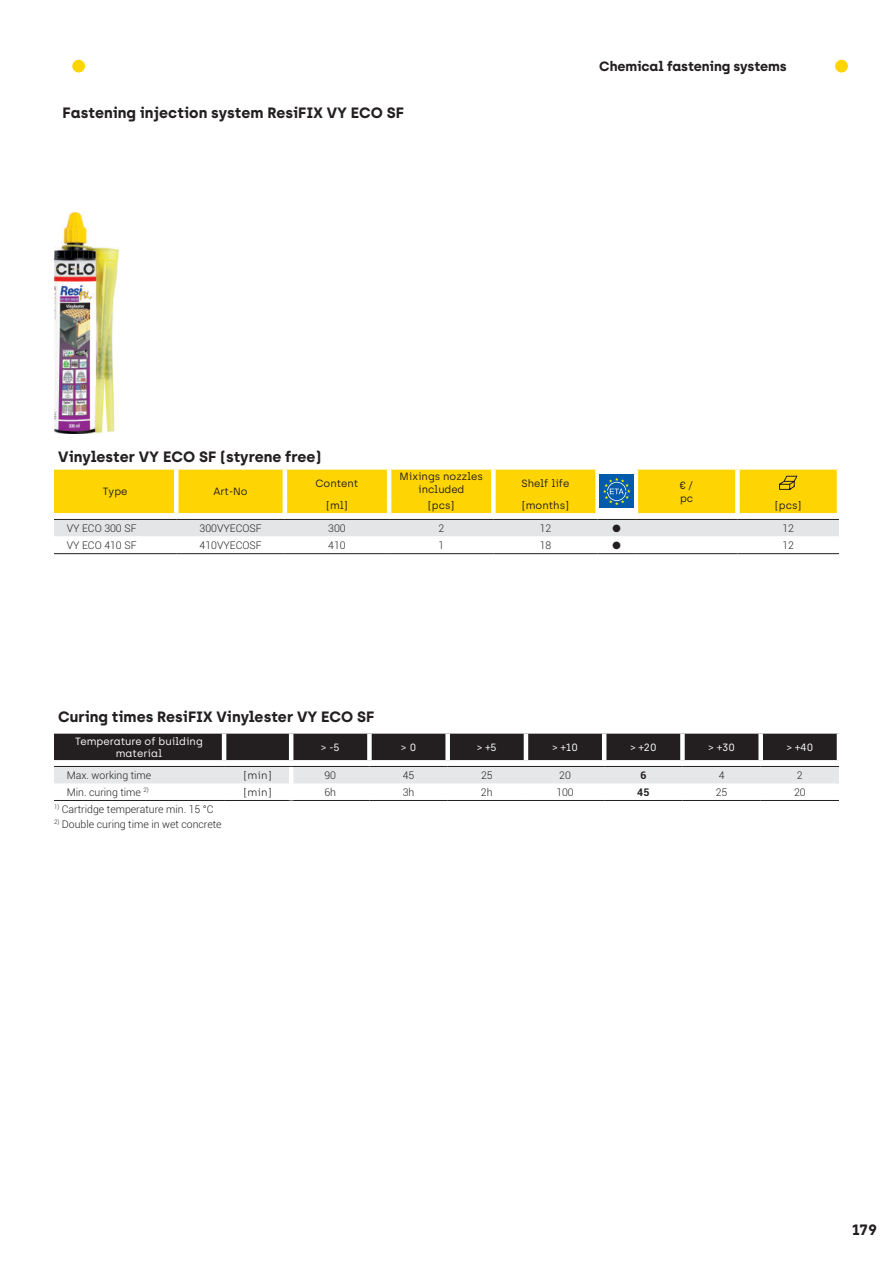
<style>
.page{position:relative;width:893px;height:1263px;background:#fff}
.page>*{position:absolute;margin:0;border:0;box-sizing:border-box;transform-origin:0 0}
.t1{font:700 15px "Archia";color:#231f20}
.t2{font:700 13.5px "Archia";letter-spacing:-.01em;color:#231f20}
.t3{font:300 10.5px "Roboto";color:#231f20}
.t4{font:10.5px/12.6px "Archia";color:#231f20;text-align:center}
.t5{font:10.5px/12.6px "Archia";color:#fff;text-align:center}
.t6{font:300 10.5px "Archia";color:#231f20}
.t7{font:700 10.5px "Roboto";color:#231f20}
.t8{font:10.5px "Zapf Dingbats Std";color:#231f20}
</style>
<div class="page">
<svg style="left:54px;top:469px;width:785px;height:45px;background:#fef5ca"></svg>
<div style="left:54px;top:520px;width:785px;height:16px;background:#e4e5e7"></div>
<hr style="left:54px;top:519px;width:122px;height:1px;background:#231f20">
<hr style="left:176px;top:519px;width:109px;height:1px;background:#231f20">
<hr style="left:285px;top:519px;width:104px;height:1px;background:#231f20">
<hr style="left:389px;top:519px;width:104px;height:1px;background:#231f20">
<hr style="left:493px;top:519px;width:105px;height:1px;background:#231f20">
<hr style="left:636px;top:519px;width:101px;height:1px;background:#231f20">
<hr style="left:737px;top:519px;width:102px;height:1px;background:#231f20">
<hr style="left:54px;top:553px;width:122px;height:1px;background:#231f20">
<hr style="left:176px;top:553px;width:109px;height:1px;background:#231f20">
<hr style="left:285px;top:553px;width:104px;height:1px;background:#231f20">
<hr style="left:389px;top:553px;width:104px;height:1px;background:#231f20">
<hr style="left:493px;top:553px;width:105px;height:1px;background:#231f20">
<hr style="left:598px;top:553px;width:38px;height:1px;background:#231f20">
<hr style="left:636px;top:553px;width:101px;height:1px;background:#231f20">
<hr style="left:737px;top:553px;width:102px;height:1px;background:#231f20">
<hr style="left:598px;top:519px;width:38px;height:1px;background:#231f20">
<img style="left:54px;top:213px;width:65px;height:220px">
<svg style="left:54px;top:470px;width:785px;height:43px;background:#f5d215"></svg>
<svg style="left:54px;top:733px;width:785px;height:51px"></svg>
<div style="left:224px;top:727px;width:67px;height:7px;background:#fff"></div>
<div style="left:54px;top:734px;width:783px;height:26px;background:#231f20"></div>
<div style="left:54px;top:767px;width:785px;height:16px;background:#e6e7e9"></div>
<hr style="left:222px;top:734px;width:4px;height:26px;background:#fff">
<div style="left:367px;top:734px;width:5px;height:26px;background:#fff"></div>
<div style="left:445px;top:734px;width:5px;height:26px;background:#fff"></div>
<hr style="left:524px;top:734px;width:4px;height:26px;background:#fff">
<hr style="left:602px;top:734px;width:4px;height:26px;background:#fff">
<div style="left:680px;top:734px;width:5px;height:26px;background:#fff"></div>
<div style="left:758px;top:734px;width:5px;height:26px;background:#fff"></div>
<hr style="left:54px;top:800px;width:170px;height:1px;background:#231f20">
<hr style="left:224px;top:800px;width:67px;height:1px;background:#231f20">
<hr style="left:291px;top:800px;width:78px;height:1px;background:#231f20">
<hr style="left:369px;top:800px;width:79px;height:1px;background:#231f20">
<hr style="left:448px;top:800px;width:78px;height:1px;background:#231f20">
<hr style="left:526px;top:800px;width:78px;height:1px;background:#231f20">
<hr style="left:604px;top:800px;width:78px;height:1px;background:#231f20">
<hr style="left:682px;top:800px;width:79px;height:1px;background:#231f20">
<hr style="left:761px;top:800px;width:78px;height:1px;background:#231f20">
<hr style="left:289px;top:734px;width:4px;height:26px;background:#fff">
<hr style="left:289px;top:767px;width:4px;height:16px;background:#fff">
<hr style="left:289px;top:783px;width:4px;height:17px;background:#fff">
<hr style="left:837px;top:734px;width:4px;height:26px;background:#fff">
<hr style="left:54px;top:766px;width:170px;height:1px;background:#231f20">
<hr style="left:224px;top:766px;width:67px;height:1px;background:#231f20">
<hr style="left:291px;top:766px;width:78px;height:1px;background:#231f20">
<hr style="left:369px;top:766px;width:79px;height:1px;background:#231f20">
<hr style="left:448px;top:766px;width:78px;height:1px;background:#231f20">
<hr style="left:526px;top:766px;width:78px;height:1px;background:#231f20">
<hr style="left:604px;top:766px;width:78px;height:1px;background:#231f20">
<hr style="left:682px;top:766px;width:79px;height:1px;background:#231f20">
<hr style="left:761px;top:766px;width:78px;height:1px;background:#231f20">
<div style="left:72px;top:60px;width:13px;height:12px;background:#fed503;border-radius:50%"></div>
<div style="left:835px;top:60px;width:13px;height:12px;background:#fed503;border-radius:50%"></div>
<h1 class="t1" style="left:63px;top:103px;width:343px">Fastening injection system ResiFIX VY ECO SF</h1>
<p class="t2" style="left:599px;top:58px;width:189px">Chemical fastening systems</p>
<h1 class="t1" style="left:58px;top:448px;width:265px">Vinylester VY ECO SF (styrene free)</h1>
<p class="t4" style="left:103px;top:485px;width:26px">Type</p>
<p class="t4" style="left:213px;top:485px;width:36px">Art-No</p>
<p class="t4" style="left:315px;top:477px;width:45px">Content</p>
<p class="t4" style="left:399px;top:470px;width:85px">Mixings nozzles included</p>
<p class="t4" style="left:522px;top:477px;width:49px">Shelf life</p>
<p class="t4" style="left:680px;top:479px;width:15px;text-align:left">€/ pc</p>
<p class="t4" style="left:326px;top:498px;width:23px">[ml]</p>
<p class="t4" style="left:428px;top:498px;width:28px">[pcs]</p>
<p class="t4" style="left:522px;top:498px;width:49px">[months]</p>
<p class="t4" style="left:775px;top:498px;width:28px">[pcs]</p>
<p class="t3" style="left:67px;top:521px;width:71px">VY ECO 300 SF</p>
<p class="t3" style="left:200px;top:521px;width:64px">300VYECOSF</p>
<p class="t3" style="left:328px;top:521px;width:19px">300</p>
<p class="t3" style="left:438px;top:521px;width:7px">2</p>
<p class="t3" style="left:540px;top:521px;width:13px">12</p>
<p class="t8" style="left:613px;top:523px;width:10px">●</p>
<p class="t3" style="left:782px;top:521px;width:13px">12</p>
<p class="t3" style="left:67px;top:538px;width:71px">VY ECO 410 SF</p>
<p class="t3" style="left:200px;top:538px;width:64px">410VYECOSF</p>
<p class="t3" style="left:328px;top:538px;width:19px">410</p>
<p class="t3" style="left:438px;top:538px;width:7px">1</p>
<p class="t3" style="left:540px;top:538px;width:13px">18</p>
<p class="t8" style="left:613px;top:540px;width:10px">●</p>
<p class="t3" style="left:782px;top:538px;width:13px">12</p>
<h1 class="t1" style="left:58px;top:708px;width:318px">Curing times ResiFIX Vinylester VY ECO SF</h1>
<p class="t5" style="left:75px;top:734px;width:129px">Temperature of building material</p>
<p class="t5" style="left:321px;top:741px;width:21px">&gt; -5</p>
<p class="t5" style="left:401px;top:741px;width:17px">&gt; 0</p>
<p class="t5" style="left:477px;top:741px;width:22px">&gt; +5</p>
<p class="t5" style="left:552px;top:741px;width:27px">&gt; +10</p>
<p class="t5" style="left:630px;top:741px;width:28px">&gt; +20</p>
<p class="t5" style="left:708px;top:741px;width:28px">&gt; +30</p>
<p class="t5" style="left:786px;top:741px;width:28px">&gt; +40</p>
<p class="t3" style="left:67px;top:768px;width:86px">Max. working time</p>
<p class="t6" style="left:244px;top:769px;width:30px">[min]</p>
<p class="t3" style="left:324px;top:768px;width:13px">90</p>
<p class="t3" style="left:403px;top:768px;width:13px">45</p>
<p class="t3" style="left:481px;top:768px;width:13px">25</p>
<p class="t3" style="left:559px;top:768px;width:13px">20</p>
<p class="t7" style="left:640px;top:768px;width:8px">6</p>
<p class="t3" style="left:719px;top:768px;width:7px">4</p>
<p class="t3" style="left:797px;top:768px;width:7px">2</p>
<p class="t3" style="left:67px;top:785px;width:84px">Min. curing time <sup>2)</sup></p>
<p class="t6" style="left:244px;top:786px;width:30px">[min]</p>
<p class="t3" style="left:324px;top:785px;width:13px">6h</p>
<p class="t3" style="left:403px;top:785px;width:13px">3h</p>
<p class="t3" style="left:481px;top:785px;width:13px">2h</p>
<p class="t3" style="left:556px;top:785px;width:19px">100</p>
<p class="t7" style="left:637px;top:785px;width:14px">45</p>
<p class="t3" style="left:716px;top:785px;width:13px">25</p>
<p class="t3" style="left:794px;top:785px;width:13px">20</p>
<p class="t3" style="left:54px;top:802px;width:161px"><sup>1)</sup> Cartridge temperature min. 15 °C</p>
<p class="t3" style="left:54px;top:817px;width:169px"><sup>2)</sup> Double curing time in wet concrete</p>
<h1 class="t1" style="left:852px;top:1220px;width:26px">179</h1>
</div>
